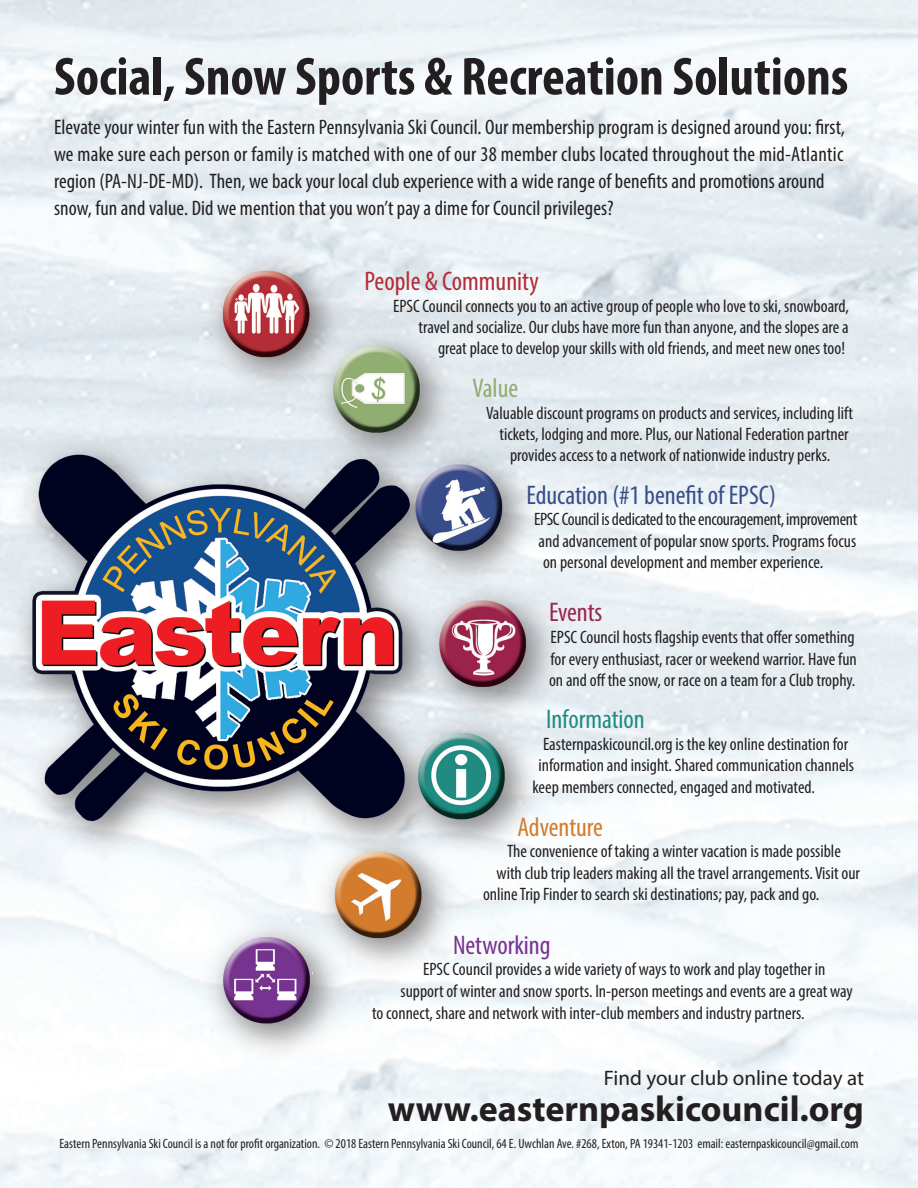
<style>
.page{position:relative;width:918px;height:1188px;background:#fff}
.page>*{position:absolute;margin:0;border:0;box-sizing:border-box;transform-origin:0 0}
.t1{font:700 condensed 54px "Myriad Pro";color:#231f20}
.t2{font:700 36px "Myriad Pro";color:#231f20}
.t3{font:condensed 27px "Myriad Pro";color:#374e89}
.t4{font:condensed 27px "Myriad Pro";color:#b42b36}
.t5{font:condensed 27px "Myriad Pro";color:#208b81}
.t6{font:condensed 27px "Myriad Pro";color:#77338e}
.t7{font:condensed 27px "Myriad Pro";letter-spacing:-.005em;color:#d37c2d}
.t8{font:condensed 27px "Myriad Pro";letter-spacing:-.005em;color:#9b254b}
.t9{font:condensed 27px "Myriad Pro";color:#90ac71}
.t10{font:condensed 21px/27px "Myriad Pro";letter-spacing:.005em;color:#231f20}
.t11{font:21px "Myriad Pro";color:#231f20}
.t12{font:condensed 18px/21.3px "Myriad Pro";color:#231f20;text-align:justify}
.t13{font:condensed 13.5px "Myriad Pro";color:#231f20}
</style>
<div class="page">
<img style="left:0;top:0;width:918px;height:1188px">
<p class="t1" style="left:54px;top:43px;width:796px">Social, Snow Sports &amp; Recreation Solutions</p>
<p class="t10" style="left:54px;top:113px;width:793px">Elevate your winter fun with the Eastern Pennsylvania Ski Council. Our membership program is designed around you: first, we make sure each person or family is matched with one of our 38 member clubs located throughout the mid-Atlantic region (PA-NJ-DE-MD). Then, we back your local club experience with a wide range of benefits and promotions around snow, fun and value. Did we mention that you won’t pay a dime for Council privileges?</p>
<p class="t4" style="left:364px;top:265px;width:176px">People &amp; Community</p>
<p class="t12" style="left:393px;top:295px;width:457px;text-align:right">EPSC Council connects you to an active group of people who love to ski, snowboard, travel and socialize. Our clubs have more fun than anyone, and the slopes are a great place to develop your skills with old friends, and meet new ones too!</p>
<p class="t9" style="left:472px;top:372px;width:47px">Value</p>
<p class="t12" style="left:486px;top:402px;width:368px;text-align:center">Valuable discount programs on products and services, including lift tickets, lodging and more. Plus, our National Federation partner provides access to a network of nationwide industry perks.</p>
<p class="t3" style="left:526px;top:479px;width:251px">Education (#1 benefit of EPSC)</p>
<p class="t12" style="left:534px;top:509px;width:325px">EPSC Council is dedicated to the encouragement, improvement and advancement of popular snow sports. Programs focus on personal development and member experience.</p>
<p class="t8" style="left:549px;top:596px;width:55px">Events</p>
<p class="t12" style="left:549px;top:626px;width:309px">EPSC Council hosts flagship events that offer something for every enthusiast, racer or weekend warrior. Have fun on and off the snow, or race on a team for a Club trophy.</p>
<p class="t5" style="left:546px;top:703px;width:100px">Information</p>
<p class="t12" style="left:543px;top:733px;width:307px">Easternpaskicouncil.org is the key online destination for</p>
<p class="t12" style="left:538px;top:755px;width:317px">information and insight. Shared communication channels</p>
<p class="t12" style="left:532px;top:776px;width:284px">keep members connected, engaged and motivated.</p>
<p class="t7" style="left:518px;top:810px;width:87px">Adventure</p>
<p class="t12" style="left:507px;top:840px;width:335px">The convenience of taking a winter vacation is made possible</p>
<p class="t12" style="left:496px;top:862px;width:365px">with club trip leaders making all the travel arrangements. Visit our</p>
<p class="t12" style="left:483px;top:884px;width:338px">online Trip Finder to search ski destinations; pay, pack and go.</p>
<p class="t6" style="left:453px;top:929px;width:99px">Networking</p>
<p class="t12" style="left:423px;top:959px;width:404px">EPSC Council provides a wide variety of ways to work and play together in</p>
<p class="t12" style="left:400px;top:980px;width:454px">support of winter and snow sports. In-person meetings and events are a great way</p>
<p class="t12" style="left:372px;top:1002px;width:434px">to connect, share and network with inter-club members and industry partners.</p>
<p class="t11" style="left:604px;top:1065px;width:262px">Find your club online today at</p>
<p class="t2" style="left:388px;top:1085px;width:478px">www.easternpaskicouncil.org</p>
<p class="t13" style="left:60px;top:1135px;width:800px">Eastern Pennsylvania Ski Council is a not for profit organization. © 2018 Eastern Pennsylvania Ski Council, 64 E. Uwchlan Ave. #268, Exton, PA 19341-1203 email: easternpaskicouncil@gmail.com</p>
</div>
